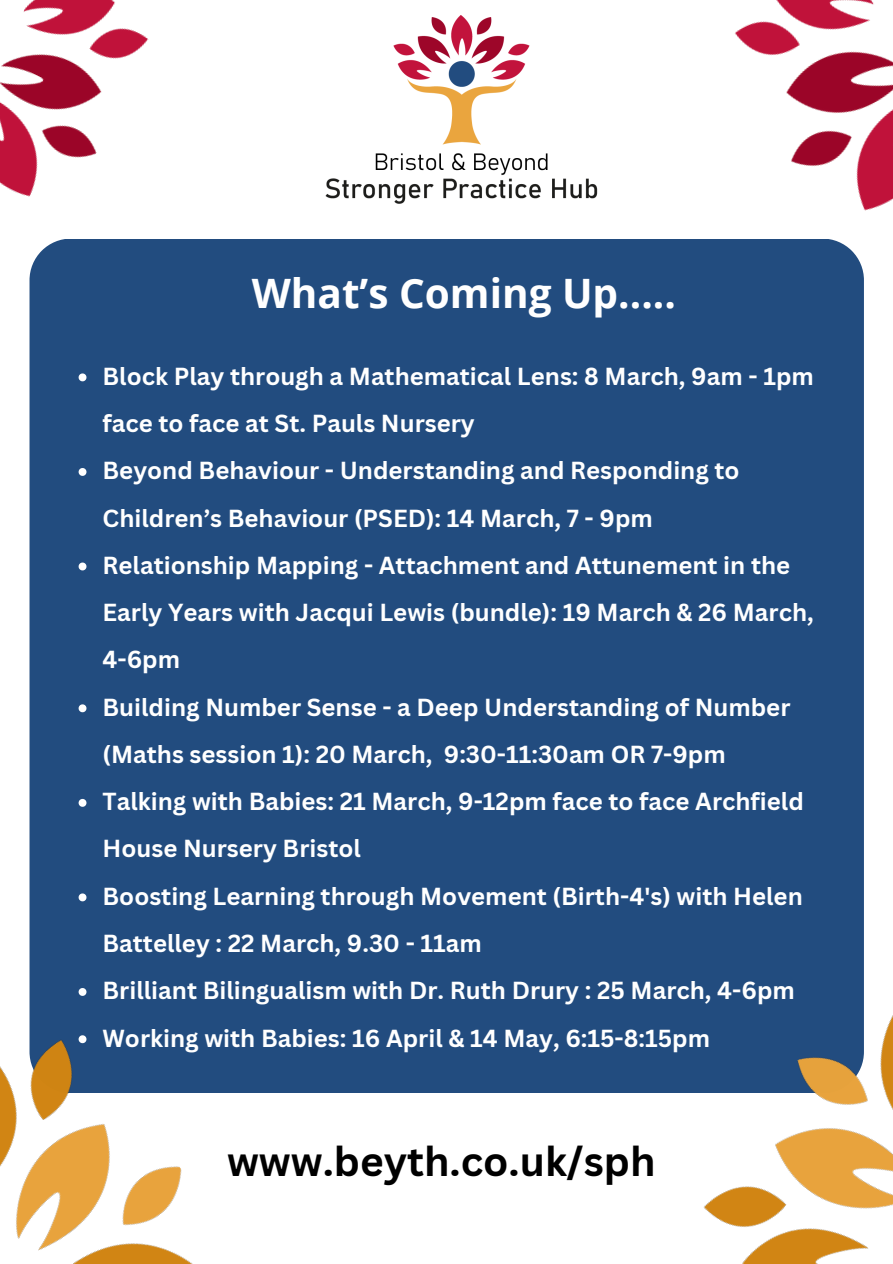
<style>
.page{position:relative;width:893px;height:1264px;background:#fff}
.page>*{position:absolute;margin:0;border:0;box-sizing:border-box;transform-origin:0 0}
.t1{font:700 40.5px "Canva Sans";color:#000}
.t2{font:700 40.5px "Open Sans";color:#fff}
.t3{font:700 24px/47.2px "Canva Sans";color:#fff}
</style>
<div class="page">
<div style="left:29px;top:239px;width:834px;height:853px;background:#224c7f"></div>
<img style="left:0;top:0;width:149px;height:197px">
<img style="left:735px;top:0;width:157px;height:211px">
<img style="left:0;top:1011px;width:242px;height:252px">
<svg style="left:79px;top:373px;width:7px;height:8px"></svg>
<svg style="left:79px;top:468px;width:7px;height:8px"></svg>
<svg style="left:79px;top:562px;width:7px;height:8px"></svg>
<svg style="left:79px;top:704px;width:7px;height:8px"></svg>
<svg style="left:79px;top:799px;width:7px;height:7px"></svg>
<svg style="left:79px;top:893px;width:7px;height:8px"></svg>
<svg style="left:79px;top:988px;width:7px;height:7px"></svg>
<svg style="left:79px;top:1035px;width:7px;height:8px"></svg>
<img style="left:678px;top:980px;width:214px;height:283px">
<img style="left:325px;top:15px;width:273px;height:189px">
<p class="t2" style="left:252px;top:265px;width:425px">What’s Coming Up.....</p>
<h1 class="t3" style="left:102px;top:352px;width:712px">Block Play through a Mathematical Lens: 8 March, 9am - 1pm face to face at St. Pauls Nursery</h1>
<p class="t3" style="left:102px;top:446px;width:638px">Beyond Behaviour - Understanding and Responding to<br>Children’s Behaviour (PSED): 14 March, 7 - 9pm</p>
<p class="t3" style="left:102px;top:541px;width:712px">Relationship Mapping - Attachment and Attunement in the<br>Early Years with Jacqui Lewis (bundle): 19 March &amp; 26 March,<br>4-6pm</p>
<p class="t3" style="left:102px;top:682px;width:689px">Building Number Sense - a Deep Understanding of Number (Maths session 1): 20 March, 9:30-11:30am OR 7-9pm</p>
<p class="t3" style="left:102px;top:777px;width:702px">Talking with Babies: 21 March, 9-12pm face to face Archfield<br>House Nursery Bristol</p>
<p class="t3" style="left:102px;top:871px;width:701px">Boosting Learning through Movement (Birth-4's) with Helen<br>Battelley : 22 March, 9.30 - 11am</p>
<p class="t3" style="left:102px;top:966px;width:693px">Brilliant Bilingualism with Dr. Ruth Drury : 25 March, 4-6pm</p>
<p class="t3" style="left:102px;top:1013px;width:609px">Working with Babies: 16 April &amp; 14 May, 6:15-8:15pm</p>
<h1 class="t1" style="left:227px;top:1133px;width:430px">www.beyth.co.uk/sph</h1>
</div>
